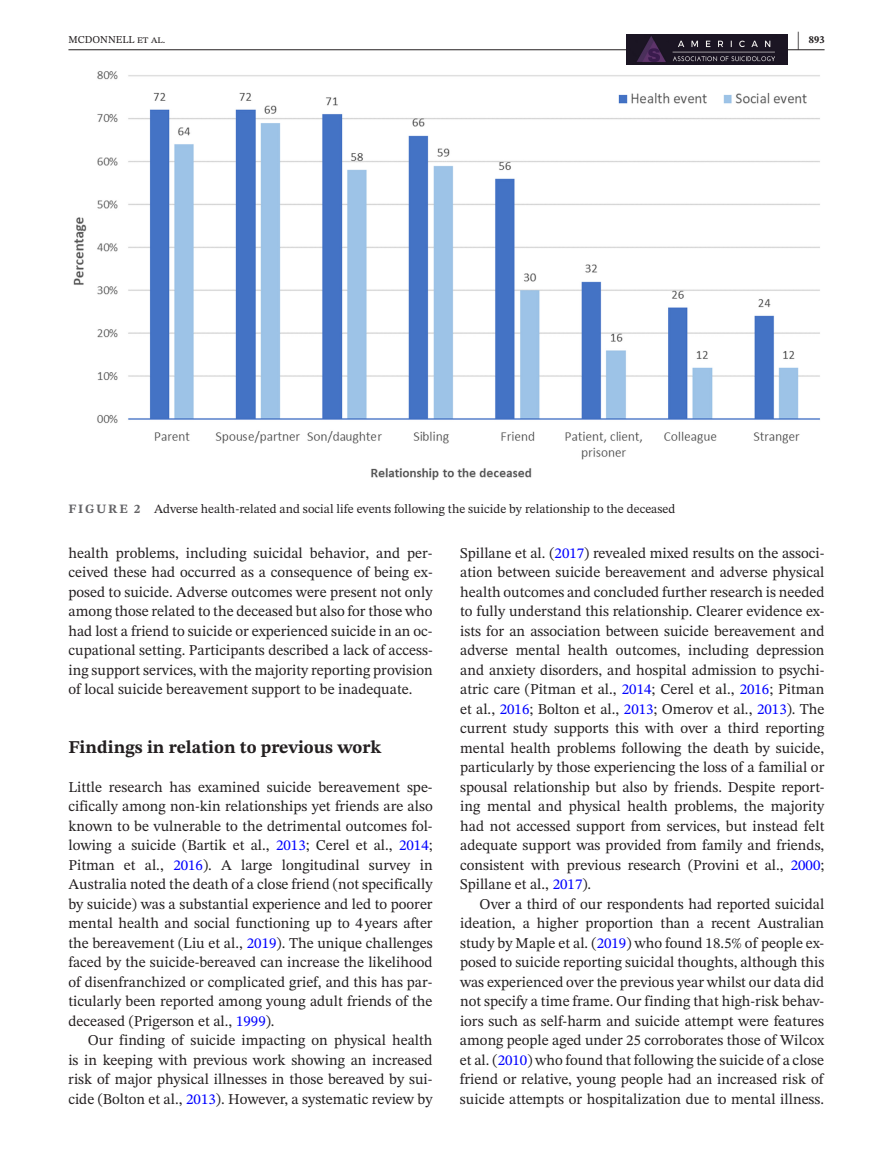
<style>
.page{position:relative;width:893px;height:1174px;background:#fff}
.page>*{position:absolute;margin:0;border:0;box-sizing:border-box;transform-origin:0 0}
.t1{font:700 21px "STIX Two Text";color:#231f20;scale:.42 1}
.t2{font:700 18px "STIX Two Text";color:#231f20}
.t3{font:15px/19.5px "STIX Two Text";color:#231f20;text-align:justify}
.t4{font:12.75px "STIX Two Text";color:#231f20}
.t5{font:10.5px "STIX Two Text";color:#231f20}
.t6{font:700 10.5px "STIX Two Text";color:#231f20}
.s1{font-weight:700;color:#636366}
.s2{color:#00f}
</style>
<div class="page">
<hr style="left:68px;top:49px;width:756px;height:1px;background:#231f20">
<img style="left:626px;top:35px;width:161px;height:30px">
<img style="left:73px;top:71px;width:747px;height:409px">
<h1 class="t1" style="left:797px;top:24px;width:8px">|</h1>
<p class="t5" style="left:68px;top:32px;width:98px">MCDONNELL et al.</p>
<p class="t6" style="left:809px;top:32px;width:17px">893</p>
<p class="t4" style="left:68px;top:499px;width:608px"><span class="s1">FIGURE 2</span> Adverse health-related and social life events following the suicide by relationship to the deceased</p>
<p class="t3" style="left:68px;top:543px;width:366px">health problems, including suicidal behavior, and per&shy;ceived these had occurred as a consequence of being ex&shy;posed to suicide. Adverse outcomes were present not only among those related to the deceased but also for those who had lost a friend to suicide or experienced suicide in an oc&shy;cupational setting. Participants described a lack of access&shy;ing support services, with the majority reporting provision of local suicide bereavement support to be inadequate.</p>
<p class="t2" style="left:68px;top:734px;width:315px">Findings in relation to previous work</p>
<p class="t3" style="left:68px;top:777px;width:366px">Little research has examined suicide bereavement spe&shy;cifically among non-kin relationships yet friends are also known to be vulnerable to the detrimental outcomes fol&shy;lowing a suicide (Bartik et al., <span class="s2">2013</span>; Cerel et al., <span class="s2">2014</span>; Pitman et al., <span class="s2">2016</span>). A large longitudinal survey in Australia noted the death of a close friend (not specifically by suicide) was a substantial experience and led to poorer mental health and social functioning up to 4 years after the bereavement (Liu et al., <span class="s2">2019</span>). The unique challenges faced by the suicide-bereaved can increase the likelihood of disenfranchized or complicated grief, and this has par&shy;ticularly been reported among young adult friends of the deceased (Prigerson et al., <span class="s2">1999</span>).</p>
<p class="t3" style="left:68px;top:1030px;width:366px;text-indent:20px">Our finding of suicide impacting on physical health is in keeping with previous work showing an increased risk of major physical illnesses in those bereaved by sui&shy;cide (Bolton et al., <span class="s2">2013</span>). However, a systematic review by</p>
<p class="t3" style="left:460px;top:543px;width:366px">Spillane et al. (<span class="s2">2017</span>) revealed mixed results on the associ&shy;ation between suicide bereavement and adverse physical health outcomes and concluded further research is needed to fully understand this relationship. Clearer evidence ex&shy;ists for an association between suicide bereavement and adverse mental health outcomes, including depression and anxiety disorders, and hospital admission to psychi&shy;atric care (Pitman et al., <span class="s2">2014</span>; Cerel et al., <span class="s2">2016</span>; Pitman et al., <span class="s2">2016</span>; Bolton et al., <span class="s2">2013</span>; Omerov et al., <span class="s2">2013</span>). The current study supports this with over a third reporting mental health problems following the death by suicide, particularly by those experiencing the loss of a familial or spousal relationship but also by friends. Despite report&shy;ing mental and physical health problems, the majority had not accessed support from services, but instead felt adequate support was provided from family and friends, consistent with previous research (Provini et al., <span class="s2">2000</span>; Spillane et al., <span class="s2">2017</span>).</p>
<p class="t3" style="left:460px;top:894px;width:366px;text-indent:20px">Over a third of our respondents had reported suicidal ideation, a higher proportion than a recent Australian study by Maple et al. (<span class="s2">2019</span>) who found 18.5% of people ex&shy;posed to suicide reporting suicidal thoughts, although this was experienced over the previous year whilst our data did not specify a time frame. Our finding that high-risk behav&shy;iors such as self-harm and suicide attempt were features among people aged under 25 corroborates those of Wilcox et al. (<span class="s2">2010</span>) who found that following the suicide of a close friend or relative, young people had an increased risk of suicide attempts or hospitalization due to mental illness.</p>
</div>
